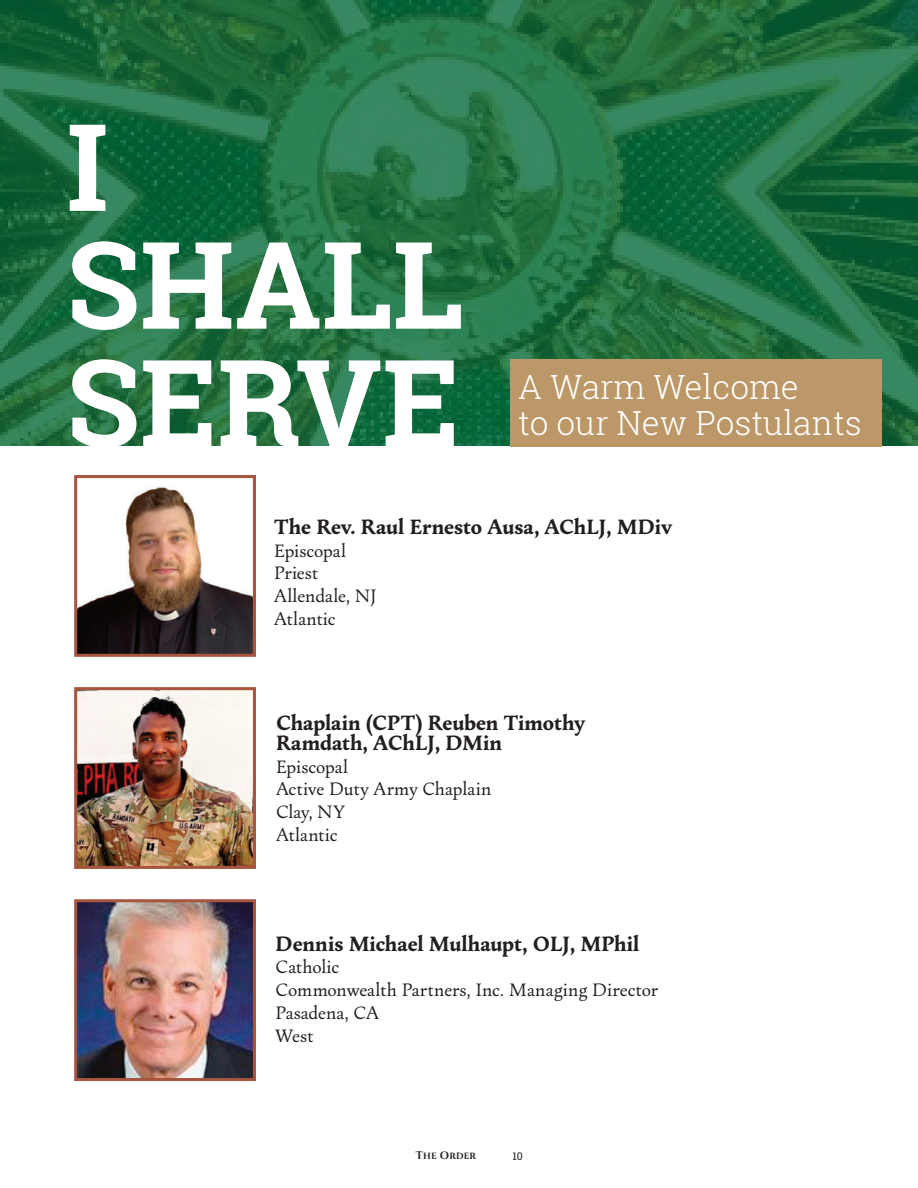
<style>
.page{position:relative;width:918px;height:1188px;background:#fff}
.page>*{position:absolute;margin:0;border:0;box-sizing:border-box;transform-origin:0 0}
.t1{font:700 121.2px/117.9px "Roboto Slab";color:#fff}
.t2{font:300 33.3px/36.3px "Roboto Slab";color:#fff}
.t3{font:700 22.65px/19.6px "Change";color:#231f20}
.t4{font:19.65px/22.8px "Change";color:#231f20}
.t5{font:10.65px "Roboto Slab";color:#231f20}
.t6{font:9px "Cinzel Regular SC850";letter-spacing:.015em;color:#231f20}
.s1{font-size:10.65px}
</style>
<div class="page">
<img style="left:78px;top:487px;width:174px;height:166px">
<div style="left:74px;top:475px;width:182px;height:182px;border:3px solid #a7553f"></div>
<img style="left:78px;top:691px;width:174px;height:174px">
<div style="left:74px;top:687px;width:182px;height:182px;border:3px solid #a7553f"></div>
<img style="left:78px;top:903px;width:174px;height:174px">
<div style="left:74px;top:899px;width:182px;height:182px;border:3px solid #a7553f"></div>
<img style="left:0;top:0;width:918px;height:446px">
<div style="left:510px;top:359px;width:372px;height:87px;background:#bc9767"></div>
<p class="t1" style="left:66px;top:107px;width:44px">I</p>
<p class="t1" style="left:66px;top:224px;width:399px">SHALL<br>SERVE</p>
<p class="t2" style="left:518px;top:368px;width:345px">A Warm Welcome<br>to our New Postulants</p>
<p class="t3" style="left:274px;top:516px;width:399px">The Rev. Raul Ernesto Ausa, AChLJ, MDiv</p>
<p class="t4" style="left:274px;top:540px;width:104px">Episcopal<br>Priest<br>Allendale, NJ<br>Atlantic</p>
<p class="t3" style="left:276px;top:713px;width:310px">Chaplain (CPT) Reuben Timothy<br>Ramdath, AChLJ, DMin</p>
<p class="t4" style="left:276px;top:756px;width:217px">Episcopal<br>Active Duty Army Chaplain<br>Clay, NY<br>Atlantic</p>
<p class="t3" style="left:276px;top:933px;width:365px">Dennis Michael Mulhaupt, OLJ, MPhil</p>
<p class="t4" style="left:276px;top:957px;width:384px">Catholic<br>Commonwealth Partners, Inc. Managing Director<br>Pasadena, CA<br>West</p>
<p class="t6" style="left:416px;top:1150px;width:62px"><span class="s1">T</span>HE <span class="s1">O</span>RDER</p>
<p class="t5" style="left:512px;top:1149px;width:12px">10</p>
</div>
